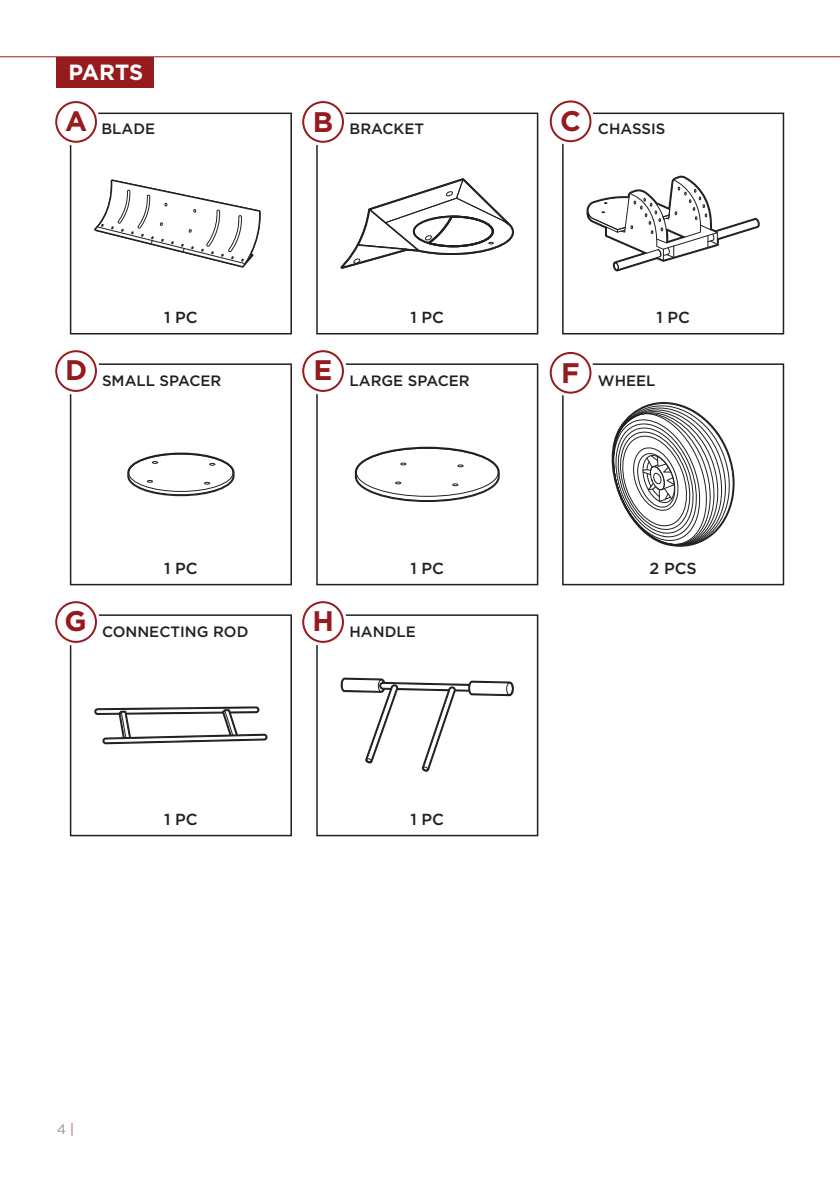
<style>
.page{position:relative;width:840px;height:1191px;background:#fff}
.page>*{position:absolute;margin:0;border:0;box-sizing:border-box;transform-origin:0 0}
.t1{font:700 28.2px "Gotham";color:#961b1e}
.t2{font:700 22px "Gotham";letter-spacing:-.01em;color:#fff}
.t3{font:500 16px "Gotham";color:#231f20}
.t4{font:500 15px "Gotham";color:#231f20}
.t5{font:13.8px "Gotham";color:#939598}
.s1{font-weight:300;color:#961b1e}
</style>
<div class="page">
<div style="left:70px;top:363px;width:222px;height:222px;border:2px solid #231f20"></div>
<svg style="left:57px;top:350px;width:43px;height:45px"></svg>
<div style="left:55px;top:350px;width:42px;height:42px;border:2px solid #961b1e;border-radius:50%"></div>
<div style="left:57px;top:57px;width:97px;height:30px;background:#961b1e"></div>
<hr style="left:0;top:56px;width:839px;height:1px;background:#961b1e">
<div style="left:70px;top:113px;width:222px;height:221px;border:2px solid #231f20"></div>
<svg style="left:57px;top:101px;width:43px;height:45px"></svg>
<div style="left:55px;top:101px;width:42px;height:42px;border:2px solid #961b1e;border-radius:50%"></div>
<div style="left:316px;top:113px;width:222px;height:221px;border:2px solid #231f20"></div>
<svg style="left:304px;top:101px;width:43px;height:45px"></svg>
<div style="left:302px;top:101px;width:42px;height:42px;border:2px solid #961b1e;border-radius:50%"></div>
<div style="left:561px;top:363px;width:222px;height:222px;border:2px solid #231f20"></div>
<svg style="left:552px;top:352px;width:42px;height:45px"></svg>
<div style="left:549px;top:352px;width:42px;height:42px;border:2px solid #961b1e;border-radius:50%"></div>
<div style="left:316px;top:363px;width:222px;height:222px;border:2px solid #231f20"></div>
<svg style="left:304px;top:350px;width:43px;height:45px"></svg>
<div style="left:302px;top:350px;width:42px;height:42px;border:2px solid #961b1e;border-radius:50%"></div>
<div style="left:70px;top:614px;width:222px;height:222px;border:2px solid #231f20"></div>
<svg style="left:57px;top:601px;width:43px;height:45px"></svg>
<div style="left:55px;top:601px;width:42px;height:42px;border:2px solid #961b1e;border-radius:50%"></div>
<div style="left:316px;top:614px;width:222px;height:222px;border:2px solid #231f20"></div>
<svg style="left:304px;top:601px;width:43px;height:45px"></svg>
<div style="left:302px;top:601px;width:42px;height:42px;border:2px solid #961b1e;border-radius:50%"></div>
<div style="left:561px;top:113px;width:222px;height:221px;border:2px solid #231f20"></div>
<svg style="left:552px;top:102px;width:42px;height:43px"></svg>
<div style="left:549px;top:100px;width:42px;height:42px;border:2px solid #961b1e;border-radius:50%"></div>
<svg style="left:340px;top:178px;width:173px;height:91px"></svg>
<svg style="left:127px;top:452px;width:107px;height:44px"></svg>
<svg style="left:354px;top:447px;width:145px;height:55px"></svg>
<svg style="left:94px;top:179px;width:167px;height:88px"></svg>
<svg style="left:340px;top:677px;width:173px;height:95px"></svg>
<svg style="left:94px;top:706px;width:173px;height:38px"></svg>
<svg style="left:586px;top:176px;width:173px;height:95px"></svg>
<svg style="left:611px;top:402px;width:124px;height:145px"></svg>
<h2 class="t2" style="left:69px;top:58px;width:76px">PARTS</h2>
<p class="t4" style="left:65px;top:119px;width:92px"><sup>A</sup> BLADE</p>
<p class="t4" style="left:313px;top:119px;width:113px"><sup>B</sup> BRACKET</p>
<p class="t4" style="left:560px;top:119px;width:107px"><sup>C</sup> CHASSIS</p>
<h1 class="t1" style="left:65px;top:352px;width:24px">D</h1>
<p class="t3" style="left:164px;top:307px;width:35px">1 PC</p>
<p class="t4" style="left:102px;top:371px;width:121px">SMALL SPACER</p>
<p class="t3" style="left:410px;top:307px;width:35px">1 PC</p>
<p class="t3" style="left:656px;top:307px;width:35px">1 PC</p>
<h1 class="t1" style="left:313px;top:352px;width:20px">E</h1>
<p class="t4" style="left:561px;top:371px;width:96px"><sup>F</sup> WHEEL</p>
<p class="t4" style="left:349px;top:371px;width:122px">LARGE SPACER</p>
<h1 class="t1" style="left:64px;top:602px;width:24px">G</h1>
<p class="t3" style="left:164px;top:557px;width:35px">1 PC</p>
<p class="t4" style="left:102px;top:622px;width:148px">CONNECTING ROD</p>
<h1 class="t1" style="left:312px;top:602px;width:23px">H</h1>
<p class="t3" style="left:410px;top:557px;width:35px">1 PC</p>
<p class="t4" style="left:349px;top:622px;width:68px">HANDLE</p>
<p class="t3" style="left:649px;top:557px;width:49px">2 PCS</p>
<p class="t3" style="left:164px;top:808px;width:35px">1 PC</p>
<p class="t3" style="left:410px;top:808px;width:35px">1 PC</p>
<p class="t5" style="left:57px;top:1120px;width:19px">4 <span class="s1">|</span></p>
</div>
